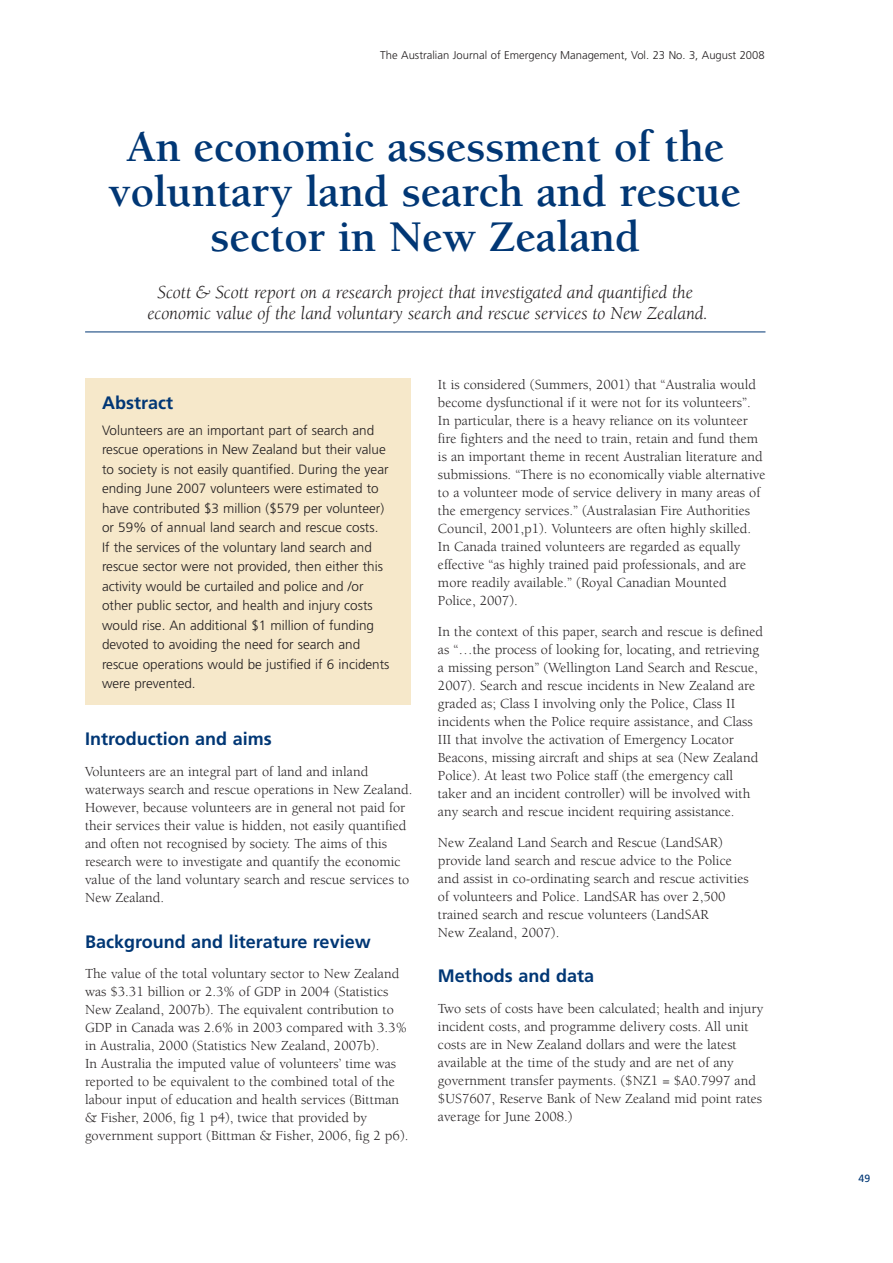
<style>
.page{position:relative;width:893px;height:1263px;background:#fff}
.page>*{position:absolute;margin:0;border:0;box-sizing:border-box;transform-origin:0 0}
.t1{font:700 45px/45px "Berkeley";letter-spacing:-.005em;color:#013775;text-align:center}
.t2{font:italic 18.75px/21px "Berkeley";letter-spacing:-.005em;color:#231f20;text-align:center}
.t3{font:700 18px "Frutiger";color:#013775}
.t4{font:14.25px/18px "Berkeley";color:#231f20}
.t5{font:300 13.5px/19.5px "Frutiger";color:#231f20}
.t6{font:300 11.25px "Frutiger";color:#231f20}
.t7{font:10.5px "Frutiger";color:#013775}
</style>
<div class="page">
<div style="left:85px;top:378px;width:326px;height:327px;background:#f6e8ca"></div>
<hr style="left:85px;top:332px;width:680px;height:1px;background:#013775">
<p class="t6" style="left:380px;top:49px;width:386px">The Australian Journal of Emergency Management, Vol. 23 No. 3, August 2008</p>
<h1 class="t1" style="left:109px;top:125px;width:634px">An economic assessment of the voluntary land search and rescue sector in New Zealand</h1>
<h2 class="t2" style="left:147px;top:282px;width:562px">Scott &amp; Scott report on a research project that investigated and quantified the economic value of the land voluntary search and rescue services to New Zealand.</h2>
<p class="t3" style="left:102px;top:392px;width:72px">Abstract</p>
<p class="t5" style="left:102px;top:421px;width:289px">Volunteers are an important part of search and rescue operations in New Zealand but their value to society is not easily quantified. During the year ending June 2007 volunteers were estimated to have contributed $3 million ($579 per volunteer) or 59% of annual land search and rescue costs.<br>If the services of the voluntary land search and rescue sector were not provided, then either this activity would be curtailed and police and /or other public sector, and health and injury costs would rise. An additional $1 million of funding devoted to avoiding the need for search and rescue operations would be justified if 6 incidents were prevented.</p>
<p class="t3" style="left:85px;top:728px;width:188px">Introduction and aims</p>
<p class="t4" style="left:85px;top:763px;width:329px">Volunteers are an integral part of land and inland waterways search and rescue operations in New Zealand.<br>However, because volunteers are in general not paid for their services their value is hidden, not easily quantified and often not recognised by society. The aims of this research were to investigate and quantify the economic value of the land voluntary search and rescue services to New Zealand.</p>
<p class="t3" style="left:85px;top:931px;width:287px">Background and literature review</p>
<p class="t4" style="left:85px;top:965px;width:325px">The value of the total voluntary sector to New Zealand was $3.31 billion or 2.3% of GDP in 2004 (Statistics New Zealand, 2007b). The equivalent contribution to GDP in Canada was 2.6% in 2003 compared with 3.3% in Australia, 2000 (Statistics New Zealand, 2007b).<br>In Australia the imputed value of volunteers’ time was reported to be equivalent to the combined total of the labour input of education and health services (Bittman &amp; Fisher, 2006, fig 1 p4), twice that provided by government support (Bittman &amp; Fisher, 2006, fig 2 p6).</p>
<p class="t4" style="left:438px;top:376px;width:329px">It is considered (Summers, 2001) that “Australia would become dysfunctional if it were not for its volunteers”.<br>In particular, there is a heavy reliance on its volunteer fire fighters and the need to train, retain and fund them is an important theme in recent Australian literature and submissions. “There is no economically viable alternative to a volunteer mode of service delivery in many areas of the emergency services.” (Australasian Fire Authorities Council, 2001,p1). Volunteers are often highly skilled.<br>In Canada trained volunteers are regarded as equally effective “as highly trained paid professionals, and are more readily available.” (Royal Canadian Mounted Police, 2007).</p>
<p class="t4" style="left:438px;top:623px;width:327px">In the context of this paper, search and rescue is defined as “…the process of looking for, locating, and retrieving a missing person” (Wellington Land Search and Rescue, 2007). Search and rescue incidents in New Zealand are graded as; Class I involving only the Police, Class II incidents when the Police require assistance, and Class III that involve the activation of Emergency Locator Beacons, missing aircraft and ships at sea (New Zealand Police). At least two Police staff (the emergency call taker and an incident controller) will be involved with any search and rescue incident requiring assistance.</p>
<p class="t4" style="left:438px;top:833px;width:312px">New Zealand Land Search and Rescue (LandSAR) provide land search and rescue advice to the Police and assist in co-ordinating search and rescue activities of volunteers and Police. LandSAR has over 2,500 trained search and rescue volunteers (LandSAR<br>New Zealand, 2007).</p>
<p class="t3" style="left:438px;top:965px;width:158px">Methods and data</p>
<p class="t4" style="left:438px;top:1000px;width:327px">Two sets of costs have been calculated; health and injury incident costs, and programme delivery costs. All unit costs are in New Zealand dollars and were the latest available at the time of the study and are net of any government transfer payments. ($NZ1 = $A0.7997 and $US7607, Reserve Bank of New Zealand mid point rates average for June 2008.)</p>
<p class="t7" style="left:858px;top:1172px;width:13px">49</p>
</div>
